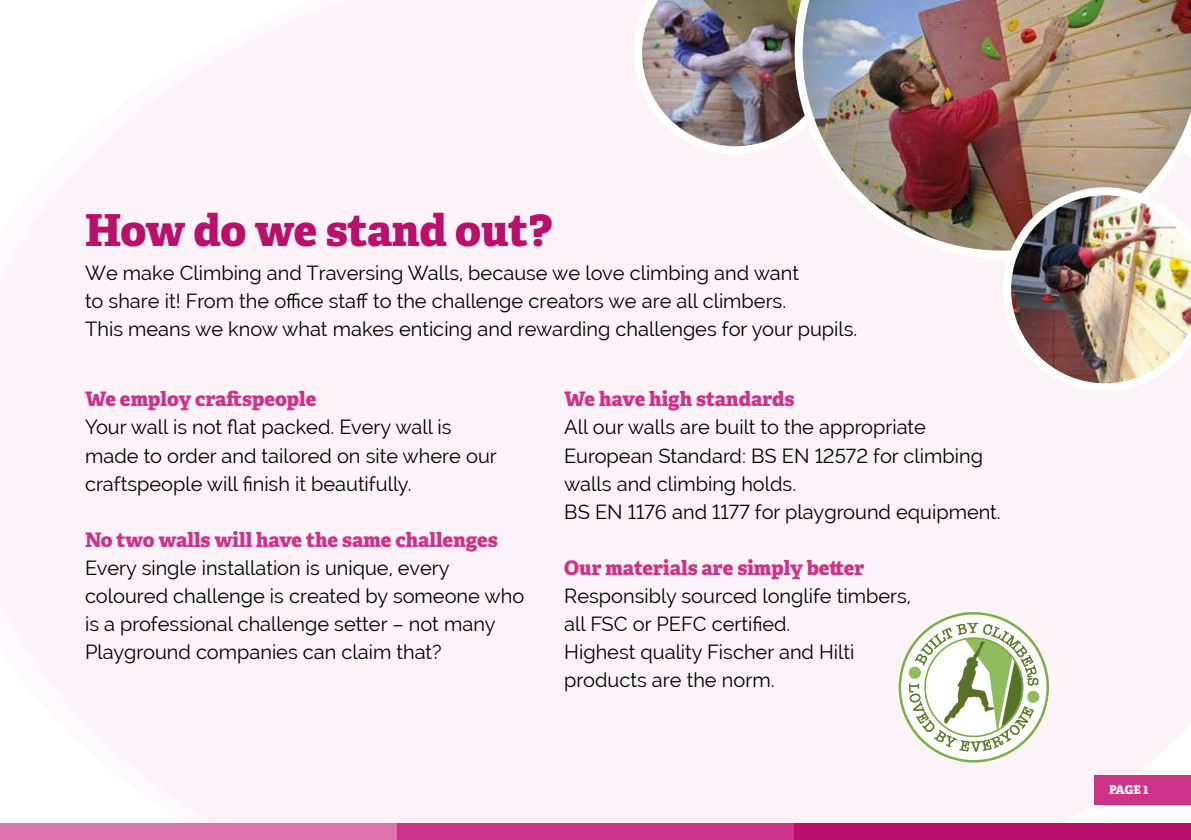
<style>
.page{position:relative;width:1191px;height:840px;background:#fff}
.page>*{position:absolute;margin:0;border:0;box-sizing:border-box;transform-origin:0 0}
.t1{font:800 44px "Adelle";letter-spacing:-.005em;color:#b9106c}
.t2{font:20px/28px "Raleway";color:#000}
.t3{font:800 20px "Adelle";color:#cc3489}
.t4{font:800 12px "Adelle";color:#fff}
</style>
<div class="page">
<div style="left:0;top:0;width:1191px;height:822px;background:#fcf3f9"></div>
<img style="left:634px;top:0;width:160px;height:154px">
<div style="left:0;top:822px;width:397px;height:17px;background:#de74ab"></div>
<div style="left:397px;top:822px;width:397px;height:17px;background:#cc3489"></div>
<div style="left:794px;top:822px;width:397px;height:17px;background:#b9106c"></div>
<div style="left:1094px;top:774px;width:97px;height:29px;background:#cc3489"></div>
<img style="left:794px;top:0;width:397px;height:258px">
<img style="left:985px;top:170px;width:206px;height:228px">
<svg style="left:892px;top:605px;width:163px;height:163px"></svg>
<h1 class="t1" style="left:85px;top:201px;width:469px">How do we stand out?</h1>
<p class="t2" style="left:85px;top:259px;width:773px">We make Climbing and Traversing Walls, because we love climbing and want<br>to share it! From the office staff to the challenge creators we are all climbers.<br>This means we know what makes enticing and rewarding challenges for your pupils.</p>
<p class="t3" style="left:85px;top:386px;width:233px">We employ craftspeople</p>
<p class="t2" style="left:85px;top:413px;width:413px">Your wall is not flat packed. Every wall is made to order and tailored on site where our craftspeople will finish it beautifully.</p>
<p class="t3" style="left:85px;top:526px;width:414px">No two walls will have the same challenges</p>
<p class="t2" style="left:85px;top:553px;width:441px">Every single installation is unique, every coloured challenge is created by someone who is a professional challenge setter – not many Playground companies can claim that?</p>
<p class="t3" style="left:564px;top:386px;width:232px">We have high standards</p>
<p class="t2" style="left:564px;top:413px;width:438px">All our walls are built to the appropriate European Standard: BS EN 12572 for climbing walls and climbing holds.<br>BS EN 1176 and 1177 for playground equipment.</p>
<p class="t3" style="left:564px;top:554px;width:302px">Our materials are simply better</p>
<p class="t2" style="left:564px;top:581px;width:348px">Responsibly sourced longlife timbers, all FSC or PEFC certified.<br>Highest quality Fischer and Hilti products are the norm.</p>
<p class="t4" style="left:1109px;top:781px;width:41px">PAGE 1</p>
</div>
